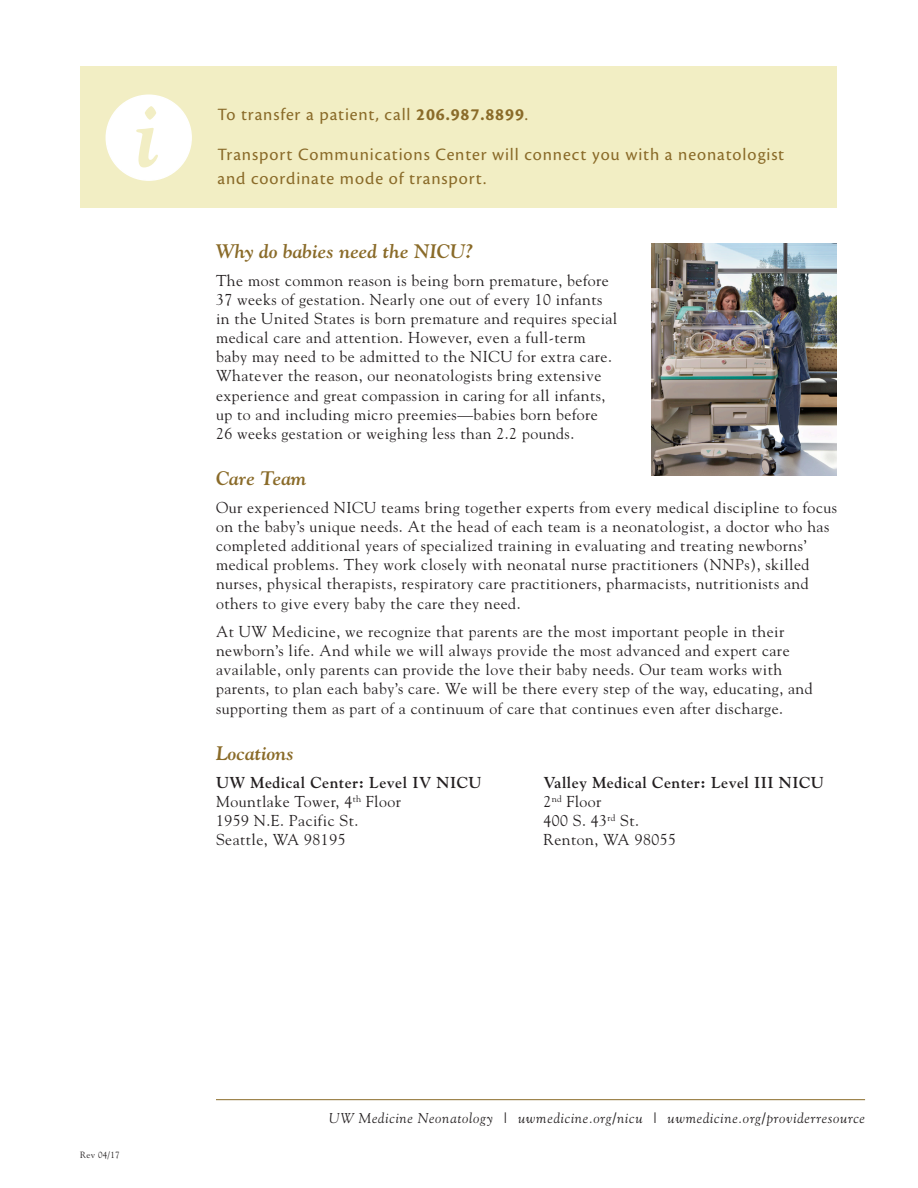
<style>
.page{position:relative;width:918px;height:1188px;background:#fff}
.page>*{position:absolute;margin:0;border:0;box-sizing:border-box;transform-origin:0 0}
.t1{font:italic 700 90px "Goudy";color:#f2eec4}
.subhead{font:italic 700 19.5px "Goudy";color:#8a6b29}
.body_paragraph_style{font:18px/24px "Cronos Pro";letter-spacing:.05em;color:#8a6b29}
.body_paragraph_style-2{font:15.75px/19px "Goudy";letter-spacing:.03em;color:#231f20}
.body_paragraph_style-3{font:700 15.75px/19px "Goudy";letter-spacing:.03em;color:#231f20}
.address{font:italic 14.25px "Goudy";letter-spacing:.055em;color:#231f20}
.t2{font:9px "Goudy";letter-spacing:.03em;color:#231f20}
.s1{font-weight:700}
.s2{font-weight:400}
</style>
<div class="page">
<hr style="left:216px;top:1099px;width:649px;height:1px;background:#8a6b29">
<img style="left:651px;top:243px;width:186px;height:232px">
<div style="left:80px;top:66px;width:757px;height:141px;background:#f2eec4"></div>
<div style="left:106px;top:95px;width:85px;height:85px;background:#fff;border-radius:50%"></div>
<div style="left:106px;top:94px;width:86px;height:87px;border:2px solid #fff;border-radius:50%"></div>
<p class="t1" style="left:135px;top:79px;width:27px">i</p>
<p class="body_paragraph_style" style="left:217px;top:102px;width:312px">To transfer a patient, call <span class="s1">206.987.8899</span>.</p>
<p class="body_paragraph_style" style="left:217px;top:142px;width:568px">Transport Communications Center will connect you with a neonatologist and coordinate mode of transport.</p>
<p class="subhead" style="left:216px;top:239px;width:258px">Why do babies need the NICU?</p>
<p class="body_paragraph_style-2" style="left:216px;top:270px;width:403px">The most common reason is being born premature, before 37 weeks of gestation. Nearly one out of every 10 infants in the United States is born premature and requires special medical care and attention. However, even a full-term baby may need to be admitted to the NICU for extra care.<br>Whatever the reason, our neonatologists bring extensive experience and great compassion in caring for all infants, up to and including micro preemies—babies born before 26 weeks gestation or weighing less than 2.2 pounds.</p>
<p class="subhead" style="left:216px;top:466px;width:92px">Care Team</p>
<p class="body_paragraph_style-2" style="left:216px;top:497px;width:623px">Our experienced NICU teams bring together experts from every medical discipline to focus on the baby’s unique needs. At the head of each team is a neonatologist, a doctor who has completed additional years of specialized training in evaluating and treating newborns’ medical problems. They work closely with neonatal nurse practitioners (NNPs), skilled nurses, physical therapists, respiratory care practitioners, pharmacists, nutritionists and others to give every baby the care they need.</p>
<p class="body_paragraph_style-2" style="left:216px;top:622px;width:598px">At UW Medicine, we recognize that parents are the most important people in their newborn’s life. And while we will always provide the most advanced and expert care available, only parents can provide the love their baby needs. Our team works with parents, to plan each baby’s care. We will be there every step of the way, educating, and supporting them as part of a continuum of care that continues even after discharge.</p>
<p class="subhead" style="left:216px;top:741px;width:79px">Locations</p>
<p class="body_paragraph_style-2" style="left:216px;top:772px;width:267px"><span class="s1">UW Medical Center: Level IV NICU<br></span>Mountlake Tower, 4<sup>th</sup> Floor<br>1959 N.E. Pacific St.<br>Seattle, WA 98195</p>
<p class="body_paragraph_style-3" style="left:543px;top:773px;width:282px">Valley Medical Center: Level III NICU<br><span class="s2">2</span><sup>nd</sup> <span class="s2">Floor<br>400 S. 43</span><sup>rd</sup> <span class="s2">St.<br>Renton, WA 98055</span></p>
<p class="t2" style="left:80px;top:1149px;width:41px">Rev 04/17</p>
<p class="address" style="left:329px;top:1110px;width:538px">UW Medicine Neonatology | uwmedicine.org/nicu | uwmedicine.org/providerresource</p>
</div>
